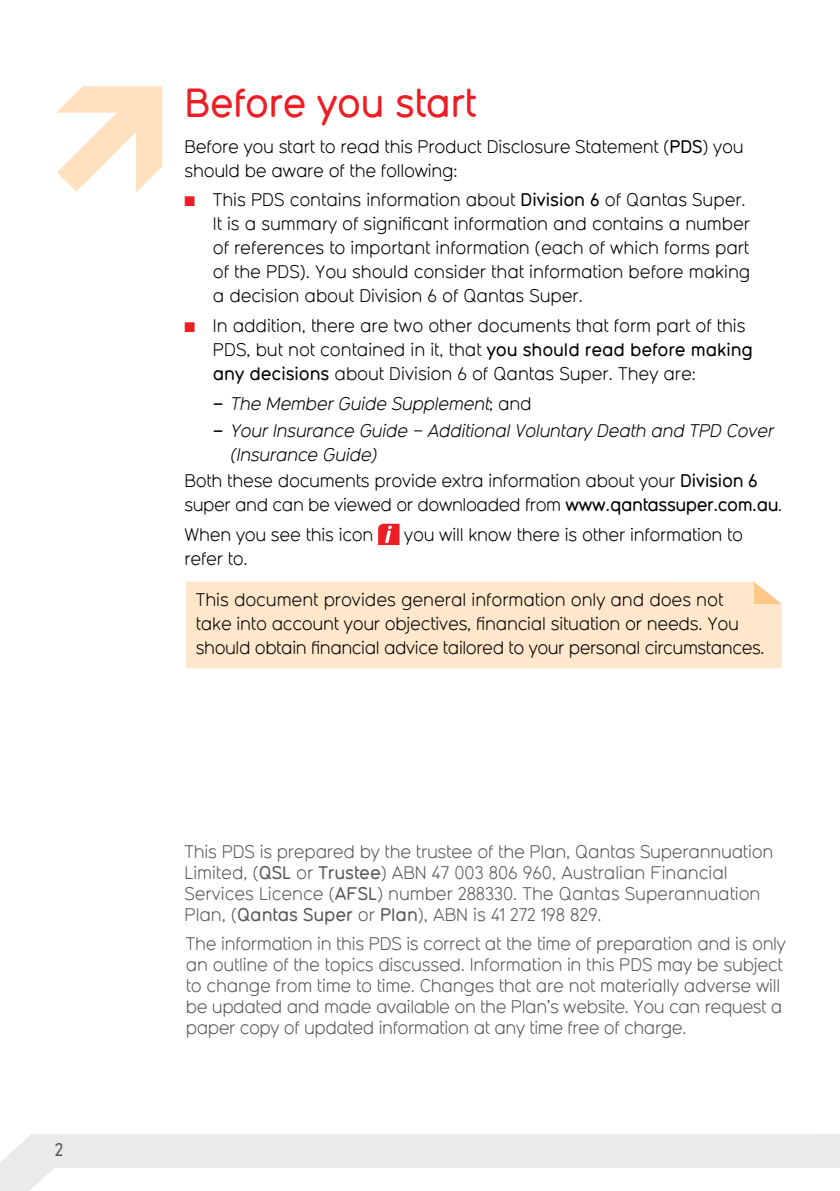
<style>
.page{position:relative;width:840px;height:1191px;background:#fff}
.page>*{position:absolute;margin:0;border:0;box-sizing:border-box;transform-origin:0 0}
.t1{font:500 40px "QF Spirit";letter-spacing:-.01em;color:#ed1d24}
.t2{font:18px/24px "QF Spirit";color:#000}
.t3{font:18px/21px "QF Spirit";letter-spacing:-.01em;color:#58595b}
.t4{font:italic 18px/24px "QF Spirit";color:#000}
.t5{font:500 18px "QF Spirit";color:#58595b}
.s1{font-weight:500}
.s2{color:#ed1d24}
.s3{font-weight:500;font-style:normal}
.s4{font-style:normal}
</style>
<div class="page">
<svg style="left:0;top:1134px;width:814px;height:57px;fill:#e9eaeb"></svg>
<div style="left:814px;top:1134px;width:25px;height:34px;background:#e9eaeb"></div>
<div style="left:186px;top:581px;width:595px;height:87px;background:#ffe7cb"></div>
<svg style="left:753px;top:582px;width:28px;height:22px"></svg>
<svg style="left:378px;top:524px;width:21px;height:21px"></svg>
<svg style="left:56px;top:86px;width:106px;height:107px"></svg>
<p class="t5" style="left:55px;top:1137px;width:10px">2</p>
<h1 class="t1" style="left:184px;top:76px;width:293px">Before you start</h1>
<p class="t2" style="left:184px;top:133px;width:560px">Before you start to read this Product Disclosure Statement (<span class="s1">PDS</span>) you should be aware of the following:</p>
<p class="t2" style="left:213px;top:187px;width:538px;text-indent:-28px"><span class="s2">■</span> This PDS contains information about <span class="s1">Division 6</span> of Qantas Super.<br>It is a summary of significant information and contains a number of references to important information (each of which forms part of the PDS). You should consider that information before making a decision about Division 6 of Qantas Super.</p>
<p class="t2" style="left:213px;top:313px;width:541px;text-indent:-28px"><span class="s2">■</span> In addition, there are two other documents that form part of this<br>PDS, but not contained in it, that <span class="s1">you should read before making any decisions</span> about Division 6 of Qantas Super. They are:</p>
<p class="t4" style="left:213px;top:390px;width:320px"><span class="s3">–</span> The MemberGuide Supplement<span class="s4">; a n d</span></p>
<p class="t4" style="left:230px;top:417px;width:548px;text-indent:-17px"><span class="s3">–</span> YourInsurance Guide – AdditionalVoluntary Death and TPD Cover (Insurance Guide)</p>
<p class="t2" style="left:184px;top:468px;width:599px">Both these documents provide extra information about your <span class="s1">Division 6 </span>super and can be viewed or downloaded from <span class="s1">www.qantassuper.com.au</span>.</p>
<p class="t2" style="left:184px;top:522px;width:190px">When you see this icon</p>
<p class="t2" style="left:404px;top:522px;width:340px">you will know there is other information to</p>
<p class="t2" style="left:184px;top:546px;width:65px">refer to.</p>
<p class="t2" style="left:196px;top:587px;width:570px">This document provides general information only and does not<br>take into account your objectives, financial situation or needs. You should obtain financial advice tailored to your personal circumstances.</p>
<p class="t3" style="left:184px;top:840px;width:590px">This PDS is prepared by the trustee of the Plan, Qantas Superannuation Limited, (<span class="s1">QSL</span> or <span class="s1">Trustee</span>) ABN 47 003 806 960, Australian Financial Services Licence (<span class="s1">AFSL</span>) number 288330. The Qantas Superannuation Plan, (<span class="s1">Qantas Super</span> or <span class="s1">Plan</span>), ABN is 41 272 198 829.</p>
<p class="t3" style="left:186px;top:932px;width:601px">The information in this PDS is correct at the time of preparation and is only an outline of the topics discussed. Information in this PDS may be subject to change from time to time. Changes that are not materially adverse will be updated and made available on the Plan’s website. You can request a paper copy of updated information at any time free of charge.</p>
</div>
